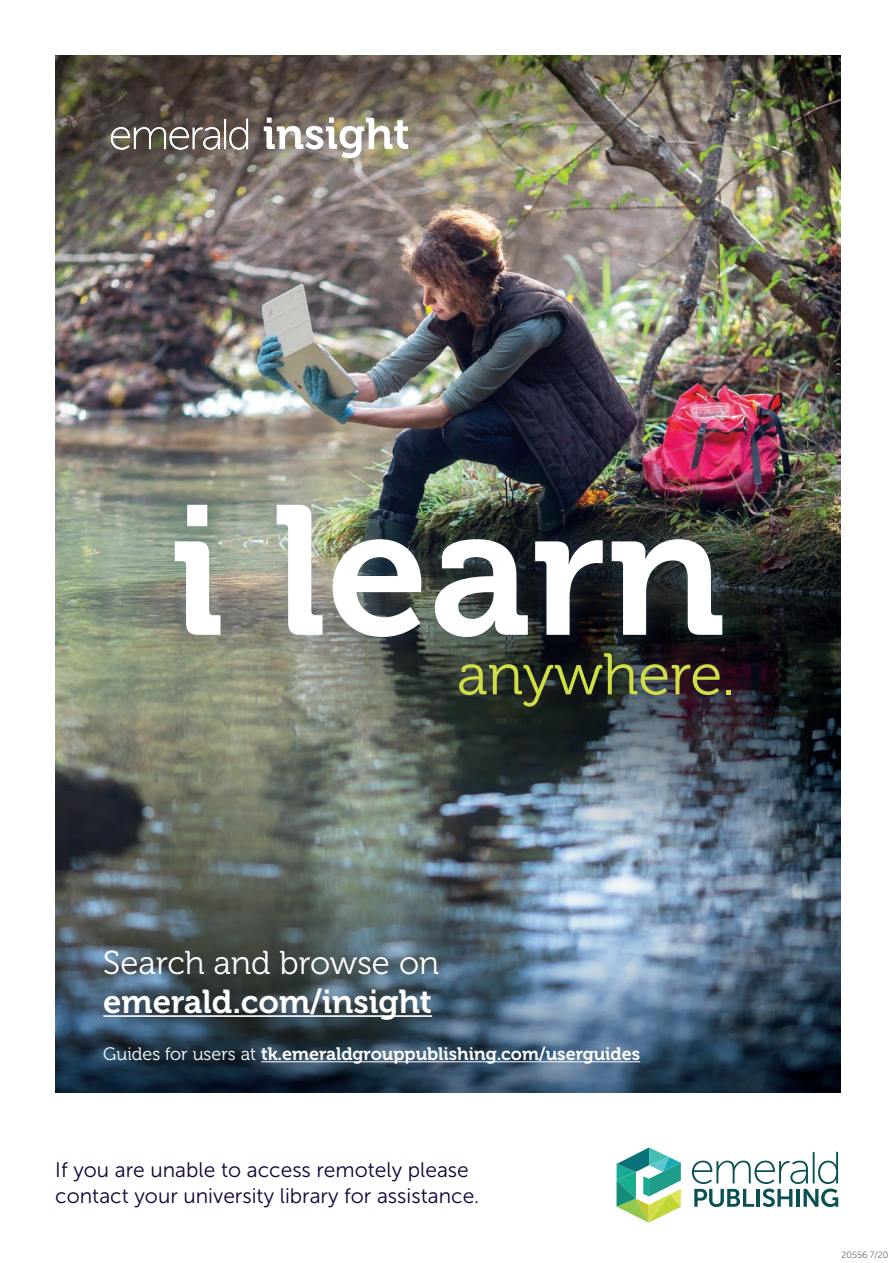
<style>
.page{position:relative;width:893px;height:1263px;background:#fff}
.page>*{position:absolute;margin:0;border:0;box-sizing:border-box;transform-origin:0 0}
.t1{font:183.15px "Museo 700";color:#fff}
.t2{font:58.5px "Museo 300";color:#d2de46}
.t3{font:33px "Museo 700";color:#fff}
.t4{font:33px "Museo 300";color:#fff}
.t5{font:21px/25.5px "Museo Sans 300";color:#12003a}
.t6{font:18px "Museo 700";color:#fff}
.t7{font:9px "Museo Sans 100";color:#231f20}
.s1{font-family:"Museo 300"}
</style>
<div class="page">
<img style="left:55px;top:55px;width:785px;height:1038px">
<svg style="left:692px;top:1152px;width:146px;height:55px"></svg>
<svg style="left:617px;top:1147px;width:64px;height:76px"></svg>
<div style="left:437px;top:631px;width:315px;height:98px;background:#517891;opacity:.3"></div>
<div style="left:152px;top:481px;width:594px;height:179px;background:#517891;opacity:.3"></div>
<hr style="left:103px;top:1015px;width:329px;height:2px;background:#fff">
<svg style="left:111px;top:118px;width:297px;height:40px"></svg>
<hr style="left:261px;top:1061px;width:379px;height:1px;background:#fff">
<h1 class="t1" style="left:170px;top:470px;width:557px">i learn</h1>
<h2 class="t2" style="left:457px;top:643px;width:280px">anywhere.</h2>
<h3 class="t4" style="left:103px;top:945px;width:337px">Search and browse on</h3>
<h3 class="t3" style="left:103px;top:983px;width:330px">emerald.com/insight</h3>
<p class="t6" style="left:103px;top:1044px;width:538px"><span class="s1">Guides for users at</span> tk.emeraldgrouppublishing.com/userguides</p>
<p class="t5" style="left:55px;top:1157px;width:426px">If you are unable to access remotely please contact your university library for assistance.</p>
<p class="t7" style="left:841px;top:1250px;width:49px">20556 7/20</p>
</div>
